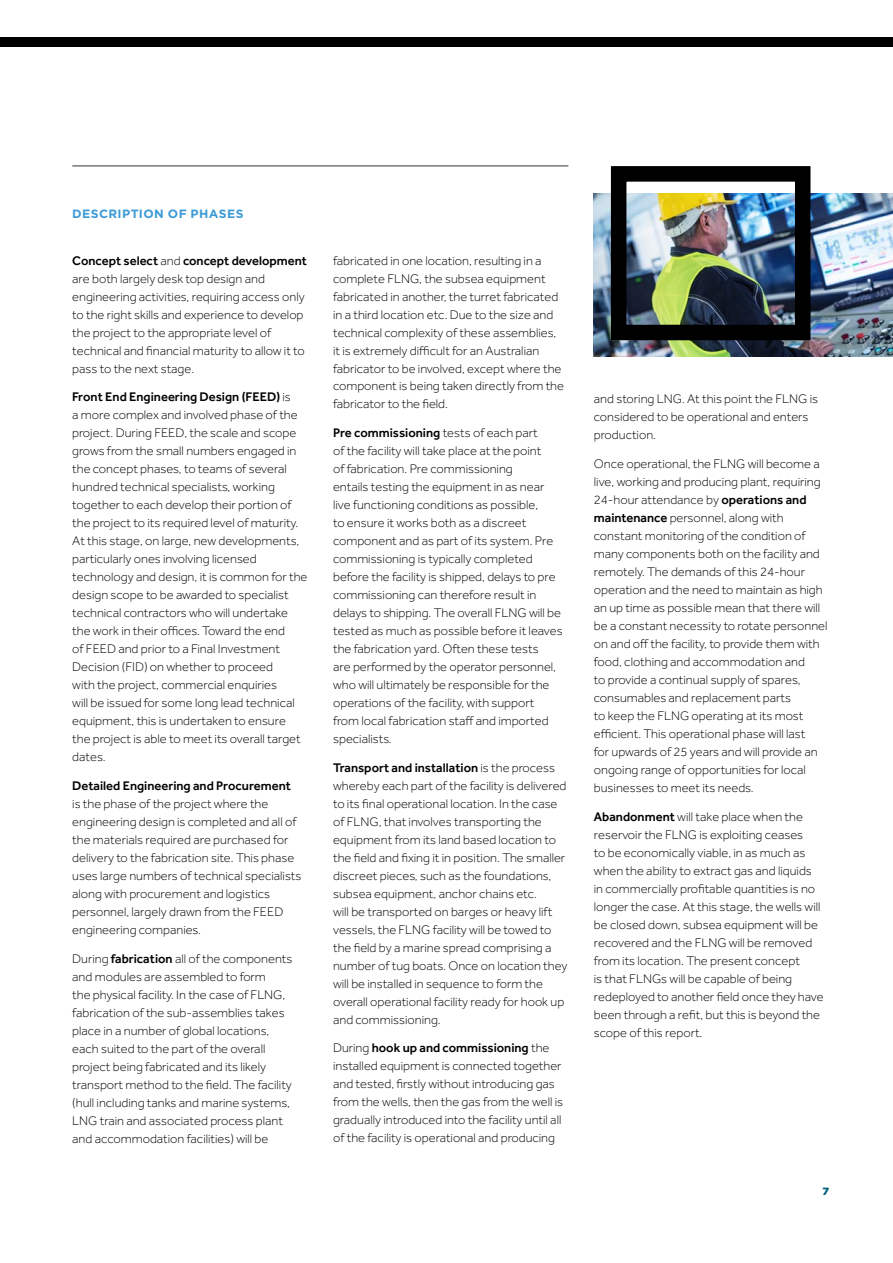
<style>
.page{position:relative;width:893px;height:1263px;background:#fff}
.page>*{position:absolute;margin:0;border:0;box-sizing:border-box;transform-origin:0 0}
.t1{font:300 12.9px/18px "Effra";color:#000}
.t2{font:500 12.9px "Effra";color:#000}
.t3{font:700 12px "Gotham";letter-spacing:.035em;color:#3d9bd6}
.t4{font:900 10.5px "Gotham";color:#00627d}
.s1{font-weight:500}
</style>
<div class="page">
<hr style="left:72px;top:166px;width:496px;height:1px;background:#000">
<img style="left:594px;top:193px;width:299px;height:164px">
<div style="left:611px;top:166px;width:199px;height:174px;border:16px solid #000"></div>
<div style="left:0;top:37px;width:893px;height:10px;background:#000"></div>
<p class="t3" style="left:72px;top:206px;width:173px">DESCRIPTION OF PHASES</p>
<p class="t1" style="left:72px;top:251px;width:236px"><span class="s1">Concept select</span> and <span class="s1">concept development </span>are both largely desk top design and engineering activities, requiring access only to the right skills and experience to develop the project to the appropriate level of technical and financial maturity to allow it to pass to the next stage.</p>
<p class="t1" style="left:72px;top:388px;width:237px"><span class="s1">Front End Engineering Design (FEED)</span> is<br>a more complex and involved phase of the project. During FEED, the scale and scope grows from the small numbers engaged in the concept phases, to teams of several hundred technical specialists, working together to each develop their portion of the project to its required level of maturity.<br>At this stage, on large, new developments, particularly ones involving licensed technology and design, it is common for the design scope to be awarded to specialist technical contractors who will undertake the work in their offices. Toward the end<br>of FEED and prior to a Final Investment Decision (FID) on whether to proceed<br>with the project, commercial enquiries<br>will be issued for some long lead technical equipment, this is undertaken to ensure the project is able to meet its overall target dates.</p>
<p class="t2" style="left:72px;top:778px;width:220px">Detailed Engineering and Procurement</p>
<p class="t1" style="left:72px;top:794px;width:231px">is the phase of the project where the engineering design is completed and all of the materials required are purchased for delivery to the fabrication site. This phase uses large numbers of technical specialists along with procurement and logistics personnel, largely drawn from the FEED engineering companies.</p>
<p class="t1" style="left:72px;top:949px;width:222px">During <span class="s1">fabrication</span> all of the components and modules are assembled to form<br>the physical facility. In the case of FLNG, fabrication of the sub-assemblies takes place in a number of global locations, each suited to the part of the overall project being fabricated and its likely transport method to the field. The facility (hull including tanks and marine systems, LNG train and associated process plant and accommodation facilities) will be</p>
<p class="t1" style="left:333px;top:251px;width:232px">fabricated in one location, resulting in a complete FLNG, the subsea equipment fabricated in another, the turret fabricated in a third location etc. Due to the size and technical complexity of these assemblies, it is extremely difficult for an Australian fabricator to be involved, except where the component is being taken directly from the fabricator to the field.</p>
<p class="t1" style="left:333px;top:424px;width:231px"><span class="s1">Pre commissioning</span> tests of each part<br>of the facility will take place at the point<br>of fabrication. Pre commissioning<br>entails testing the equipment in as near live functioning conditions as possible,<br>to ensure it works both as a discreet component and as part of its system. Pre commissioning is typically completed before the facility is shipped, delays to pre commissioning can therefore result in delays to shipping. The overall FLNG will be tested as much as possible before it leaves the fabrication yard. Often these tests<br>are performed by the operator personnel, who will ultimately be responsible for the operations of the facility, with support from local fabrication staff and imported specialists.</p>
<p class="t1" style="left:333px;top:758px;width:236px"><span class="s1">Transport and installation</span> is the process whereby each part of the facility is delivered to its final operational location. In the case of FLNG, that involves transporting the equipment from its land based location to the field and fixing it in position. The smaller discreet pieces, such as the foundations, subsea equipment, anchor chains etc.<br>will be transported on barges or heavy lift vessels, the FLNG facility will be towed to the field by a marine spread comprising a number of tug boats. Once on location they will be installed in sequence to form the overall operational facility ready for hook up and commissioning.</p>
<p class="t1" style="left:333px;top:1039px;width:232px">During <span class="s1">hook up and commissioning</span> the installed equipment is connected together and tested, firstly without introducing gas from the wells, then the gas from the well is gradually introduced into the facility until all of the facility is operational and producing</p>
<p class="t1" style="left:594px;top:390px;width:226px">and storing LNG. At this point the FLNG is considered to be operational and enters production.</p>
<p class="t1" style="left:594px;top:455px;width:235px">Once operational, the FLNG will become a live, working and producing plant, requiring 24-hour attendance by <span class="s1">operations and maintenance</span> personnel, along with constant monitoring of the condition of many components both on the facility and remotely. The demands of this 24-hour operation and the need to maintain as high an up time as possible mean that there will be a constant necessity to rotate personnel on and off the facility, to provide them with food, clothing and accommodation and<br>to provide a continual supply of spares, consumables and replacement parts<br>to keep the FLNG operating at its most efficient. This operational phase will last<br>for upwards of 25 years and will provide an ongoing range of opportunities for local businesses to meet its needs.</p>
<p class="t1" style="left:594px;top:807px;width:231px"><span class="s1">Abandonment</span> will take place when the reservoir the FLNG is exploiting ceases<br>to be economically viable, in as much as when the ability to extract gas and liquids in commercially profitable quantities is no longer the case. At this stage, the wells will be closed down, subsea equipment will be recovered and the FLNG will be removed from its location. The present concept<br>is that FLNGs will be capable of being redeployed to another field once they have been through a refit, but this is beyond the scope of this report.</p>
<p class="t4" style="left:822px;top:1184px;width:8px">7</p>
</div>
